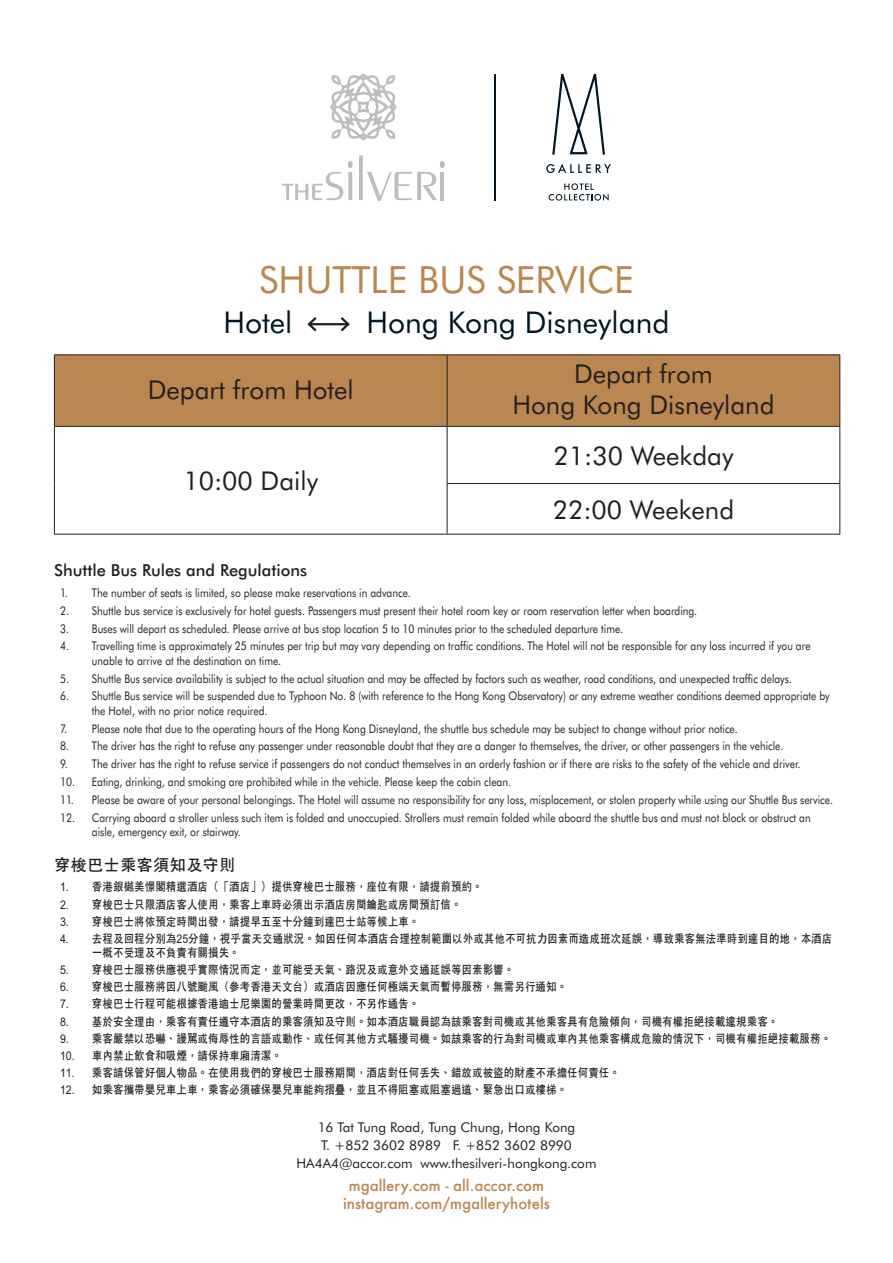
<style>
.page{position:relative;width:893px;height:1263px;background:#fff}
.page>*{position:absolute;margin:0;border:0;box-sizing:border-box;transform-origin:0 0}
.t1{font:37.5px "Futura BT";color:#b9874f}
.t2{font:30px "Futura BT";color:#011622}
.t3{font:25.95px/31.2px "Futura BT";color:#231f20;text-align:center}
.t4{font:500 16.5px "Futura BT";color:#231f20}
.t5{font:700 16.5px "C Hei 2 HK";color:#231f20}
.t6{font:500 15px/18px "Futura";color:#b9874f;text-align:center}
.t7{font:13.5px/18px "Futura BT";color:#231f20;text-align:center}
.t8{font:12px/14.4px "Futura BT";color:#231f20;scale:.85 1}
.t9{font:700 12px/14.4px "C Hei 2 HK";color:#231f20;scale:.88 1}
</style>
<div class="page">
<svg style="left:546px;top:164px;width:65px;height:9px"></svg>
<svg style="left:552px;top:74px;width:53px;height:81px"></svg>
<svg style="left:549px;top:183px;width:60px;height:18px"></svg>
<hr style="left:494px;top:74px;width:1px;height:127px;background:#011622">
<svg style="left:282px;top:161px;width:71px;height:39px"></svg>
<svg style="left:367px;top:161px;width:78px;height:40px"></svg>
<svg style="left:348px;top:172px;width:4px;height:28px"></svg>
<hr style="left:440px;top:172px;width:4px;height:28px;background:#bcbdc0">
<hr style="left:359px;top:155px;width:4px;height:45px;background:#bcbdc0">
<svg style="left:330px;top:73px;width:67px;height:68px"></svg>
<div style="left:55px;top:355px;width:784px;height:71px;background:#b9874f"></div>
<hr style="left:54px;top:427px;width:1px;height:56px;background:#231f20">
<hr style="left:447px;top:427px;width:1px;height:56px;background:#231f20">
<hr style="left:839px;top:427px;width:1px;height:56px;background:#231f20">
<hr style="left:54px;top:483px;width:1px;height:51px;background:#231f20">
<hr style="left:447px;top:483px;width:393px;height:1px;background:#231f20">
<hr style="left:447px;top:484px;width:1px;height:50px;background:#231f20">
<hr style="left:839px;top:484px;width:1px;height:50px;background:#231f20">
<hr style="left:54px;top:534px;width:393px;height:1px;background:#231f20">
<hr style="left:447px;top:534px;width:393px;height:1px;background:#231f20">
<hr style="left:447px;top:354px;width:393px;height:1px;background:#231f20">
<hr style="left:839px;top:355px;width:1px;height:71px;background:#231f20">
<hr style="left:447px;top:426px;width:393px;height:1px;background:#231f20">
<hr style="left:54px;top:354px;width:393px;height:1px;background:#231f20">
<hr style="left:54px;top:355px;width:1px;height:71px;background:#231f20">
<hr style="left:447px;top:355px;width:1px;height:71px;background:#231f20">
<hr style="left:54px;top:426px;width:393px;height:1px;background:#231f20">
<hr style="left:309px;top:323px;width:39px;height:2px;background:#231f20">
<svg style="left:307px;top:317px;width:12px;height:15px"></svg>
<svg style="left:338px;top:317px;width:12px;height:15px"></svg>
<p class="t1" style="left:259px;top:255px;width:376px">SHUTTLE BUS SERVICE</p>
<p class="t2" style="left:223px;top:303px;width:71px">Hotel</p>
<p class="t2" style="left:366px;top:303px;width:305px">Hong Kong Disneyland</p>
<p class="t3" style="left:148px;top:373px;width:208px">Depart from Hotel</p>
<p class="t3" style="left:183px;top:465px;width:136px">10:00 Daily</p>
<p class="t3" style="left:512px;top:358px;width:264px">Depart from<br>Hong Kong Disneyland</p>
<p class="t3" style="left:553px;top:440px;width:181px">21:30 Weekday</p>
<p class="t3" style="left:553px;top:494px;width:183px">22:00 Weekend</p>
<p class="t4" style="left:54px;top:559px;width:255px">Shuttle Bus Rules and Regulations</p>
<p class="t8" style="left:60px;top:585px;width:11px">1.</p>
<p class="t8" style="left:92px;top:585px;width:377px">The number of seats is limited, so please make reservations in advance.</p>
<p class="t8" style="left:60px;top:603px;width:12px">2.</p>
<p class="t8" style="left:92px;top:603px;width:713px">Shuttle bus service is exclusively for hotel guests. Passengers must present their hotel room key or room reservation letter when boarding.</p>
<p class="t8" style="left:60px;top:621px;width:12px">3.</p>
<p class="t8" style="left:92px;top:621px;width:626px">Buses will depart as scheduled. Please arrive at bus stop location 5 to 10 minutes prior to the scheduled departure time.</p>
<p class="t8" style="left:60px;top:639px;width:12px">4.</p>
<p class="t8" style="left:92px;top:639px;width:847px">Travelling time is approximately 25 minutes per trip but may vary depending on traffic conditions. The Hotel will not be responsible for any loss incurred if you are unable to arrive at the destination on time.</p>
<p class="t8" style="left:60px;top:671px;width:12px">5.</p>
<p class="t8" style="left:92px;top:671px;width:825px">Shuttle Bus service availability is subject to the actual situation and may be affected by factors such as weather, road conditions, and unexpected traffic delays.</p>
<p class="t8" style="left:60px;top:689px;width:12px">6.</p>
<p class="t8" style="left:92px;top:689px;width:869px">Shuttle Bus service will be suspended due to Typhoon No. 8 (with reference to the Hong Kong Observatory) or any extreme weather conditions deemed appropriate by the Hotel, with no prior notice required.</p>
<p class="t8" style="left:60px;top:721px;width:10px">7.</p>
<p class="t8" style="left:92px;top:721px;width:761px">Please note that due to the operating hours of the Hong Kong Disneyland, the shuttle bus schedule may be subject to change without prior notice.</p>
<p class="t8" style="left:60px;top:739px;width:12px">8.</p>
<p class="t8" style="left:92px;top:739px;width:815px">The driver has the right to refuse any passenger under reasonable doubt that they are a danger to themselves, the driver, or other passengers in the vehicle.</p>
<p class="t8" style="left:60px;top:757px;width:11px">9.</p>
<p class="t8" style="left:92px;top:757px;width:835px">The driver has the right to refuse service if passengers do not conduct themselves in an orderly fashion or if there are risks to the safety of the vehicle and driver.</p>
<p class="t8" style="left:60px;top:774px;width:19px">10.</p>
<p class="t8" style="left:92px;top:774px;width:495px">Eating, drinking, and smoking are prohibited while in the vehicle. Please keep the cabin clean.</p>
<p class="t8" style="left:60px;top:792px;width:18px">11.</p>
<p class="t8" style="left:92px;top:792px;width:873px">Please be aware of your personal belongings. The Hotel will assume no responsibility for any loss, misplacement, or stolen property while using our Shuttle Bus service.</p>
<p class="t8" style="left:60px;top:810px;width:19px">12.</p>
<p class="t8" style="left:92px;top:810px;width:847px">Carrying aboard a stroller unless such item is folded and unoccupied. Strollers must remain folded while aboard the shuttle bus and must not block or obstruct an aisle, emergency exit, or stairway.</p>
<p class="t5" style="left:54px;top:857px;width:183px">穿梭巴士乘客須知及守則</p>
<p class="t9" style="left:60px;top:879px;width:12px">1.</p>
<p class="t9" style="left:92px;top:879px;width:446px">香港銀樾美憬閣精選酒店（「酒店」）提供穿梭巴士服務，座位有限，請提前預約。</p>
<p class="t9" style="left:60px;top:897px;width:12px">2.</p>
<p class="t9" style="left:92px;top:897px;width:422px">穿梭巴士只限酒店客人使用，乘客上車時必須出示酒店房間鑰匙或房間預訂信。</p>
<p class="t9" style="left:60px;top:914px;width:12px">3.</p>
<p class="t9" style="left:92px;top:914px;width:374px">穿梭巴士將依預定時間出發，請提早五至十分鐘到達巴士站等候上車。</p>
<p class="t9" style="left:60px;top:931px;width:12px">4.</p>
<p class="t9" style="left:92px;top:931px;width:843px">去程及回程分別為25分鐘，視乎當天交通狀況。如因任何本酒店合理控制範圍以外或其他不可抗力因素而造成班次延誤，導致乘客無法準時到達目的地，本酒店一概不受理及不負責有關損失。</p>
<p class="t9" style="left:60px;top:962px;width:12px">5.</p>
<p class="t9" style="left:92px;top:962px;width:482px">穿梭巴士服務供應視乎實際情況而定，並可能受天氣、路況及或意外交通延誤等因素影響。</p>
<p class="t9" style="left:60px;top:979px;width:12px">6.</p>
<p class="t9" style="left:92px;top:979px;width:541px">穿梭巴士服務將因八號颱風（參考香港天文台）或酒店因應任何極端天氣而暫停服務，無需另行通知。</p>
<p class="t9" style="left:60px;top:996px;width:12px">7.</p>
<p class="t9" style="left:92px;top:996px;width:374px">穿梭巴士行程可能根據香港迪士尼樂園的營業時間更改，不另作通告。</p>
<p class="t9" style="left:60px;top:1014px;width:12px">8.</p>
<p class="t9" style="left:92px;top:1014px;width:782px">基於安全理由，乘客有責任遵守本酒店的乘客須知及守則。如本酒店職員認為該乘客對司機或其他乘客具有危險傾向，司機有權拒絕接載違規乘客。</p>
<p class="t9" style="left:60px;top:1031px;width:12px">9.</p>
<p class="t9" style="left:92px;top:1031px;width:842px">乘客嚴禁以恐嚇、謾駡或侮辱性的言語或動作、或任何其他方式騷擾司機。如該乘客的行為對司機或車內其他乘客構成危險的情況下，司機有權拒絕接載服務。</p>
<p class="t9" style="left:60px;top:1048px;width:18px">10.</p>
<p class="t9" style="left:92px;top:1048px;width:217px">車內禁止飲食和吸煙，請保持車廂清潔。</p>
<p class="t9" style="left:60px;top:1065px;width:18px">11.</p>
<p class="t9" style="left:92px;top:1065px;width:602px">乘客請保管好個人物品。在使用我們的穿梭巴士服務期間，酒店對任何丟失、錯放或被盜的財產不承擔任何責任。</p>
<p class="t9" style="left:60px;top:1082px;width:18px">12.</p>
<p class="t9" style="left:92px;top:1082px;width:541px">如乘客攜帶嬰兒車上車，乘客必須確保嬰兒車能夠摺疊，並且不得阻塞或阻塞過道、緊急出口或樓梯。</p>
<p class="t7" style="left:297px;top:1118px;width:301px">16 Tat Tung Road, Tung Chung, Hong Kong<br>T. +852 3602 8989 F. +852 3602 8990<br>HA4A4@accor.com www.thesilveri-hongkong.com</p>
<p class="t6" style="left:343px;top:1176px;width:208px">mgallery.com - all.accor.com instagram.com/mgalleryhotels</p>
</div>
